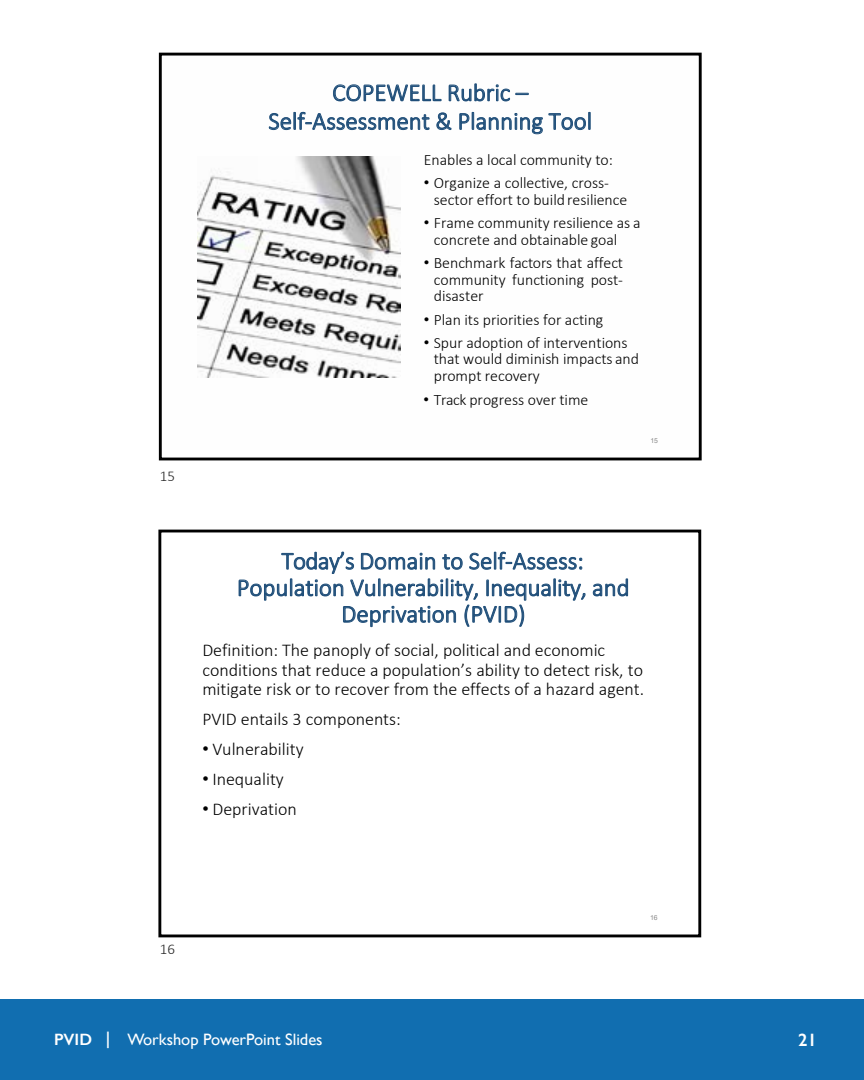
<style>
.page{position:relative;width:864px;height:1080px;background:#fff}
.page>*{position:absolute;margin:0;border:0;box-sizing:border-box;transform-origin:0 0}
.t1{font:300 24.9px/26.5px "Calibri";letter-spacing:-.005em;color:#1f4e79;text-align:center}
.t2{font:300 18px/19.5px "Calibri";color:#000}
.t3{font:600 18px "Gill Sans";color:#fff}
.t4{font:16.5px "Gill Sans";color:#fff}
.t5{font:300 15.9px/17px "Calibri";letter-spacing:-.005em;color:#000}
.t6{font:300 15px "Calibri";color:#252525}
.t7{font:6.9px "Arial";color:#888}
.s1{font-family:"Arial";font-weight:400}
.s2{font-weight:600}
</style>
<div class="page">
<div style="left:0;top:999px;width:864px;height:81px;background:#116eb0"></div>
<div style="left:159px;top:53px;width:543px;height:407px;border:3px solid #000"></div>
<img style="left:162px;top:56px;width:537px;height:402px">
<div style="left:158px;top:530px;width:543px;height:407px;border:3px solid #000"></div>
<p class="t6" style="left:160px;top:467px;width:17px">15</p>
<h1 class="t1" style="left:268px;top:78px;width:325px;line-height:28.7px">COPEWELL Rubric –<br>Self-Assessment &amp; Planning Tool</h1>
<p class="t5" style="left:424px;top:151px;width:191px">Enables a local community to:</p>
<p class="t5" style="left:434px;top:174px;width:195px;text-indent:-10px"><span class="s1">•</span> Organize a collective, cross&shy;sector effort to build resilience</p>
<p class="t5" style="left:434px;top:214px;width:208px;text-indent:-10px"><span class="s1">•</span> Frame community resilience as a concrete and obtainable goal</p>
<p class="t5" style="left:434px;top:254px;width:191px;text-align:justify;text-indent:-10px"><span class="s1">•</span> Benchmark factors that affect community functioning post&shy;disaster</p>
<p class="t5" style="left:424px;top:311px;width:181px"><span class="s1">•</span> Plan its priorities for acting</p>
<p class="t5" style="left:434px;top:334px;width:207px;text-indent:-10px"><span class="s1">•</span> Spur adoption of interventions that would diminish impacts and prompt recovery</p>
<p class="t5" style="left:424px;top:391px;width:166px"><span class="s1">•</span> Track progress over time</p>
<p class="t7" style="left:651px;top:435px;width:9px">15</p>
<h1 class="t1" style="left:237px;top:547px;width:394px">Today’s Domain to Self-Assess:<br>Population Vulnerability, Inequality, and<br>Deprivation (PVID)</h1>
<p class="t2" style="left:202px;top:640px;width:443px">Definition: The panoply of social, political and economic conditions that reduce a population’s ability to detect risk, to mitigate risk or to recover from the effects of a hazard agent.</p>
<p class="t2" style="left:202px;top:709px;width:200px">PVID entails 3 components:</p>
<p class="t2" style="left:202px;top:739px;width:103px"><span class="s1">•</span> Vulnerability</p>
<p class="t2" style="left:202px;top:769px;width:83px"><span class="s1">•</span> Inequality</p>
<p class="t2" style="left:202px;top:799px;width:96px"><span class="s1">•</span> Deprivation</p>
<p class="t6" style="left:160px;top:939px;width:17px">16</p>
<p class="t7" style="left:650px;top:912px;width:9px">16</p>
<p class="t4" style="left:54px;top:1029px;width:270px"><span class="s2">PVID |</span> Workshop PowerPoint Slides</p>
<p class="t3" style="left:798px;top:1029px;width:21px">21</p>
</div>
